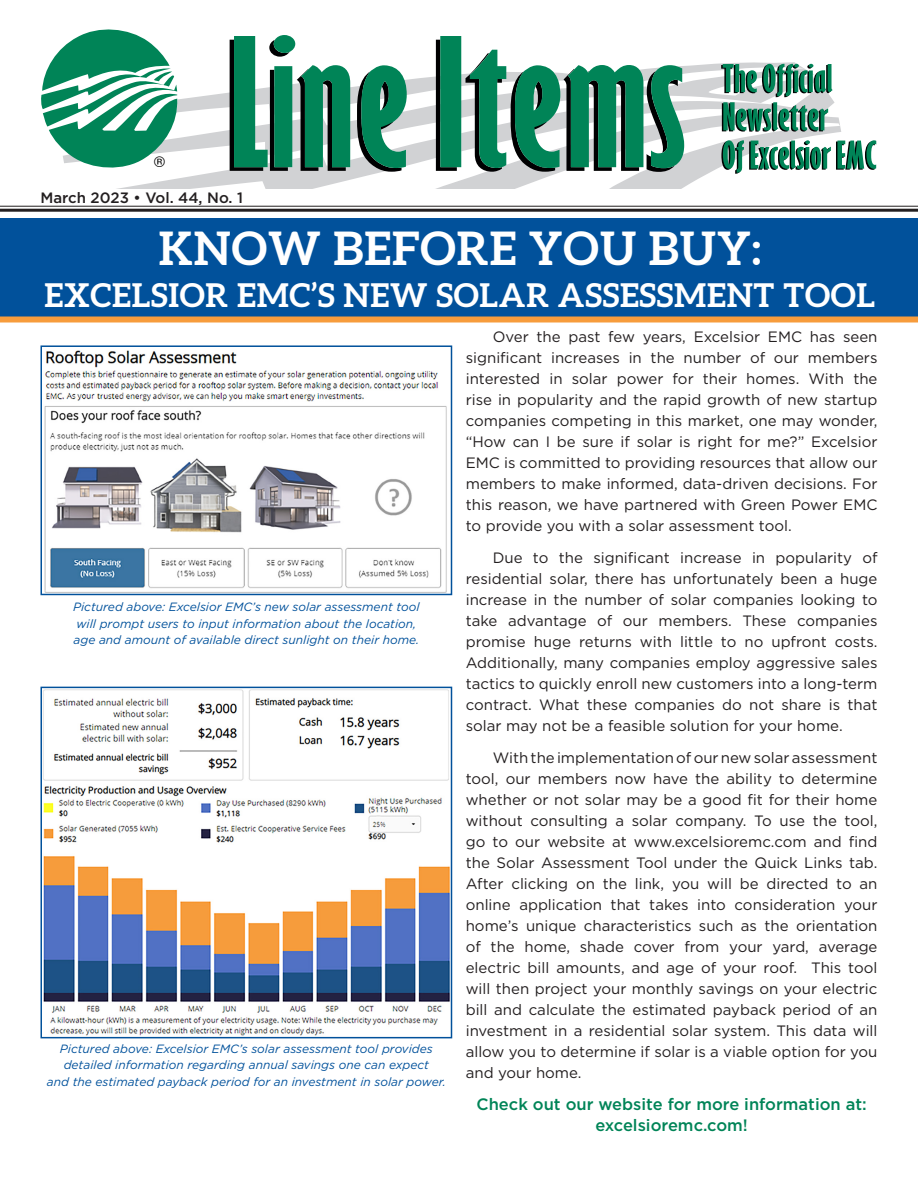
<style>
.page{position:relative;width:918px;height:1188px;background:#fff}
.page>*{position:absolute;margin:0;border:0;box-sizing:border-box;transform-origin:0 0}
.t1{font:700 46.5px "Aleo";letter-spacing:.02em;color:#fff}
.t2{font:700 33px "Aleo";letter-spacing:.02em;color:#fff}
.t3{font:500 16.5px/21px "Gotham";color:#008457;text-align:center}
.t4{font:15px/21px "Gotham";color:#231f20;text-align:justify}
.t5{font:500 15px "Gotham";color:#231f20}
.t6{font:14.7px "Helvetica";color:#000001}
.t7{font:italic 12px/16.5px "Gotham";color:#01519b}
</style>
<div class="page">
<div style="left:0;top:218px;width:918px;height:100px;background:#01519b"></div>
<svg style="left:41px;top:29px;width:835px;height:160px"></svg>
<hr style="left:0;top:206px;width:918px;height:1px;background:#231f20">
<hr style="left:0;top:209px;width:918px;height:3px;background:#231f20">
<div style="left:0;top:316px;width:918px;height:6px;background:#f79c3c"></div>
<img style="left:44px;top:350px;width:403px;height:242px">
<div style="left:40px;top:345px;width:412px;height:250px;border:2px solid #01519b"></div>
<img style="left:43px;top:690px;width:406px;height:345px">
<div style="left:40px;top:687px;width:412px;height:351px;border:2px solid #01519b"></div>
<p class="t6" style="left:154px;top:151px;width:12px">®</p>
<p class="t5" style="left:40px;top:187px;width:204px">March 2023 • Vol. 44, No. 1</p>
<p class="t1" style="left:159px;top:220px;width:604px">KNOW BEFORE YOU BUY:</p>
<p class="t2" style="left:45px;top:275px;width:832px">EXCELSIOR EMC’S NEW SOLAR ASSESSMENT TOOL</p>
<p class="t4" style="left:466px;top:326px;width:413px;text-indent:27px">Over the past few years, Excelsior EMC has seen significant increases in the number of our members interested in solar power for their homes. With the rise in popularity and the rapid growth of new startup companies competing in this market, one may wonder, “How can I be sure if solar is right for me?” Excelsior EMC is committed to providing resources that allow our members to make informed, data-driven decisions. For this reason, we have partnered with Green Power EMC to provide you with a solar assessment tool.</p>
<p class="t4" style="left:466px;top:547px;width:413px;text-indent:27px">Due to the significant increase in popularity of residential solar, there has unfortunately been a huge increase in the number of solar companies looking to take advantage of our members. These companies promise huge returns with little to no upfront costs.<br>Additionally, many companies employ aggressive sales tactics to quickly enroll new customers into a long-term contract. What these companies do not share is that solar may not be a feasible solution for your home.</p>
<p class="t4" style="left:466px;top:747px;width:413px;text-indent:27px">With the implementation of our new solar assessment tool, our members now have the ability to determine whether or not solar may be a good fit for their home without consulting a solar company. To use the tool, go to our website at www.excelsioremc.com and find the Solar Assessment Tool under the Quick Links tab.<br>After clicking on the link, you will be directed to an online application that takes into consideration your home’s unique characteristics such as the orientation of the home, shade cover from your yard, average electric bill amounts, and age of your roof. This tool will then project your monthly savings on your electric bill and calculate the estimated payback period of an investment in a residential solar system. This data will allow you to determine if solar is a viable option for you and your home.</p>
<p class="t3" style="left:477px;top:1093px;width:392px">Check out our website for more information at: excelsioremc.com!</p>
<p class="t7" style="left:73px;top:599px;width:348px">Pictured above: Excelsior EMC’s new solar assessment tool will prompt users to input information about the location, age and amount of available direct sunlight on their home.</p>
<p class="t7" style="left:47px;top:1040px;width:400px;text-align:center">Pictured above: Excelsior EMC’s solar assessment tool provides detailed information regarding annual savings one can expect<br>and the estimated payback period for an investment in solar power.</p>
</div>
